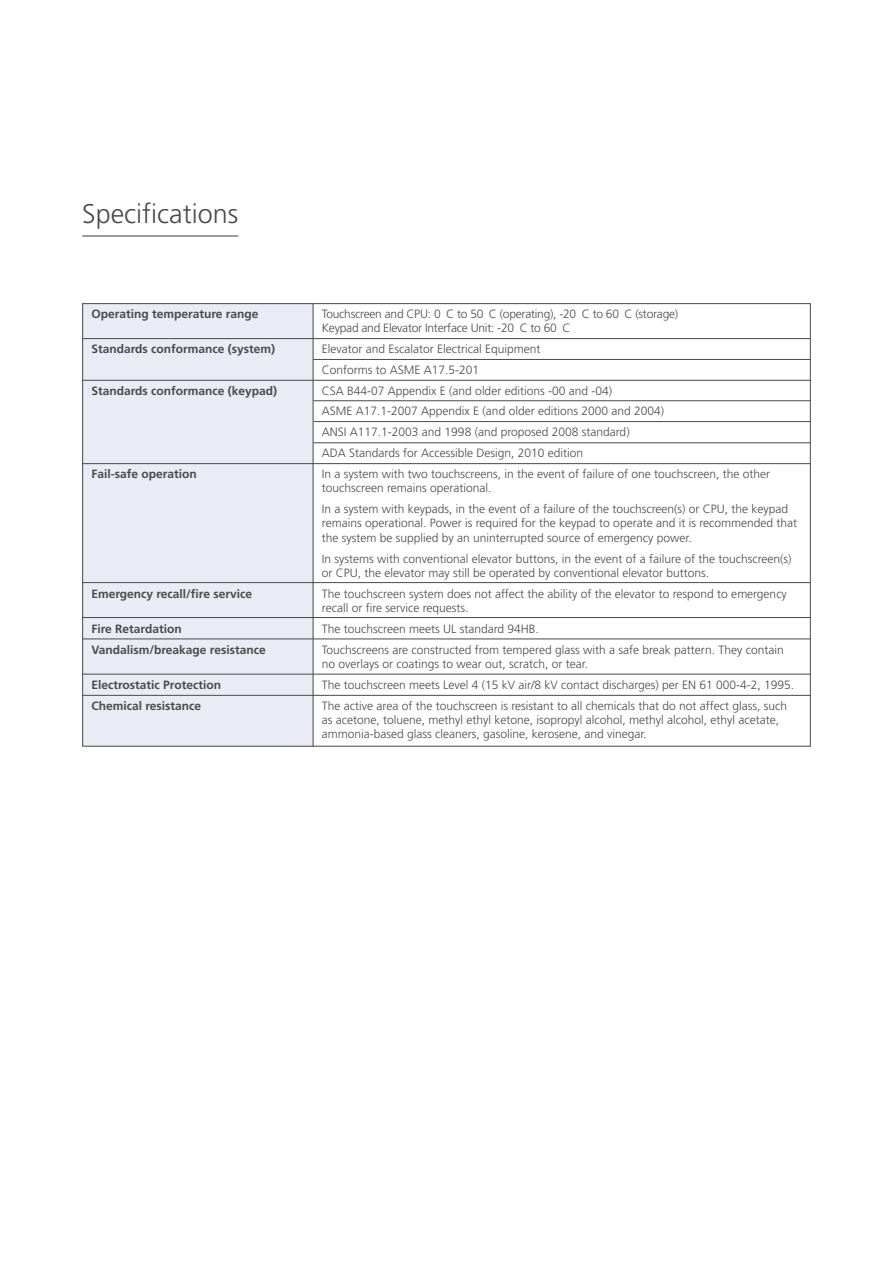
<style>
.page{position:relative;width:893px;height:1263px;background:#fff}
.page>*{position:absolute;margin:0;border:0;box-sizing:border-box;transform-origin:0 0}
.t1{font:27px "Frutiger LT 45 Lt";color:#4a4a49}
.t2{font:12px/20.9px "Frutiger LT 45 Lt";color:#4a4a49}
.t3{font:12px/20.7px "Frutiger LT 65 Bd";color:#4a4a49}
.t4{font:12px/14.4px "Frutiger LT 45 Lt";letter-spacing:-.02em;color:#4a4a49}
</style>
<div class="page">
<svg style="left:82px;top:303px;width:729px;height:444px"></svg>
<hr style="left:82px;top:338px;width:729px;height:1px;background:#4a4a49">
<hr style="left:82px;top:380px;width:729px;height:1px;background:#4a4a49">
<hr style="left:82px;top:463px;width:729px;height:1px;background:#4a4a49">
<hr style="left:82px;top:582px;width:729px;height:1px;background:#4a4a49">
<hr style="left:82px;top:617px;width:729px;height:1px;background:#4a4a49">
<hr style="left:82px;top:638px;width:729px;height:1px;background:#4a4a49">
<hr style="left:82px;top:674px;width:729px;height:1px;background:#4a4a49">
<hr style="left:82px;top:695px;width:729px;height:1px;background:#4a4a49">
<hr style="left:313px;top:359px;width:498px;height:1px;background:#4a4a49">
<hr style="left:313px;top:421px;width:498px;height:1px;background:#4a4a49">
<hr style="left:313px;top:442px;width:498px;height:1px;background:#4a4a49">
<hr style="left:313px;top:400px;width:498px;height:1px;background:#4a4a49">
<hr style="left:313px;top:303px;width:1px;height:443px;background:#4a4a49">
<hr style="left:82px;top:235px;width:156px;height:2px;background:#7d7d7d">
<h1 class="t1" style="left:82px;top:199px;width:157px">Specifications</h1>
<p class="t3" style="left:91px;top:303px;width:169px">Operating temperature range</p>
<p class="t3" style="left:91px;top:339px;width:185px">Standards conformance (system)</p>
<p class="t3" style="left:91px;top:380px;width:187px">Standards conformance (keypad)</p>
<p class="t3" style="left:91px;top:463px;width:107px">Fail-safe operation</p>
<p class="t3" style="left:91px;top:583px;width:162px">Emergency recall/fire service</p>
<p class="t3" style="left:91px;top:618px;width:176px">Fire Retardation<br>Vandalism/breakage resistance</p>
<p class="t3" style="left:91px;top:674px;width:131px">Electrostatic Protection<br>Chemical resistance</p>
<p class="t4" style="left:322px;top:307px;width:358px">Touchscreen and CPU: 0 C to 50 C (operating), -20 C to 60 C (storage)<br>Keypad and Elevator Interface Unit: -20 C to 60 C</p>
<p class="t2" style="left:322px;top:339px;width:450px">Elevator and Escalator Electrical Equipment<br>Conforms to ASME A17.5-201<br>CSA B44-07 Appendix E (and older editions -00 and -04)<br>ASME A17.1-2007 Appendix E (and older editions 2000 and 2004)<br>ANSI A117.1-2003 and 1998 (and proposed 2008 standard)<br>ADA Standards for Accessible Design, 2010 edition<br>In a system with two touchscreens, in the event of failure of one touchscreen, the other</p>
<p class="t2" style="left:322px;top:478px;width:468px">touchscreen remains operational.<br>In a system with keypads, in the event of a failure of the touchscreen(s) or CPU, the keypad</p>
<p class="t2" style="left:322px;top:516px;width:477px;line-height:14.4px">remains operational. Power is required for the keypad to operate and it is recommended that the system be supplied by an uninterrupted source of emergency power.</p>
<p class="t2" style="left:322px;top:551px;width:471px;line-height:14.4px">In systems with conventional elevator buttons, in the event of a failure of the touchscreen(s) or CPU, the elevator may still be operated by conventional elevator buttons.</p>
<p class="t2" style="left:322px;top:586px;width:467px;line-height:14.4px">The touchscreen system does not affect the ability of the elevator to respond to emergency recall or fire service requests.</p>
<p class="t2" style="left:322px;top:619px;width:463px">The touchscreen meets UL standard 94HB.<br>Touchscreens are constructed from tempered glass with a safe break pattern. They contain</p>
<p class="t2" style="left:322px;top:654px;width:474px">no overlays or coatings to wear out, scratch, or tear.<br>The touchscreen meets Level 4 (15 kV air/8 kV contact discharges) per EN 61 000-4-2, 1995.<br>The active area of the touchscreen is resistant to all chemicals that do not affect glass, such</p>
<p class="t2" style="left:322px;top:713px;width:459px;line-height:14.4px">as acetone, toluene, methyl ethyl ketone, isopropyl alcohol, methyl alcohol, ethyl acetate, ammonia-based glass cleaners, gasoline, kerosene, and vinegar.</p>
</div>
